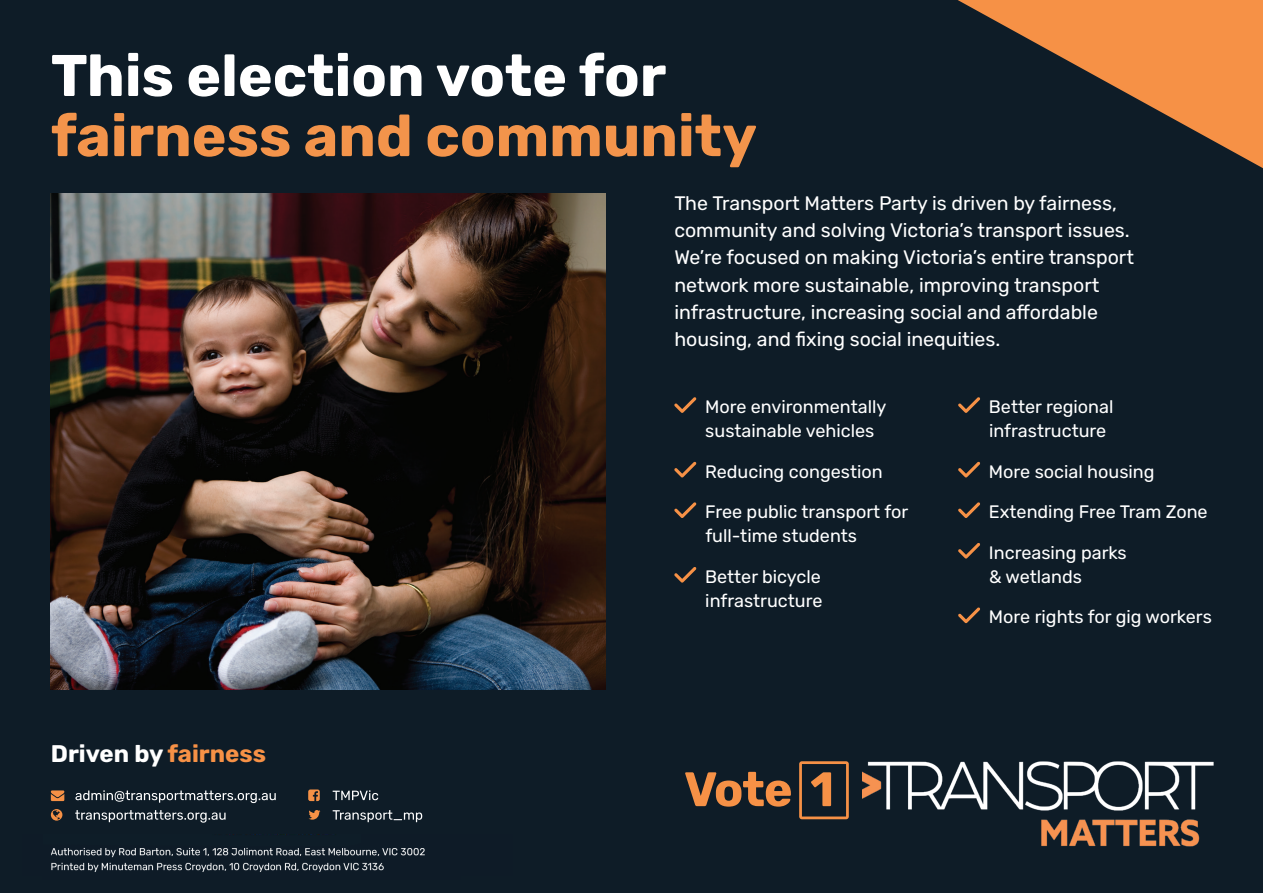
<style>
.page{position:relative;width:1263px;height:893px;background:#0e1c27}
.page>*{position:absolute;margin:0;border:0;box-sizing:border-box;transform-origin:0 0}
.t1{font:700 58.65px "Rubik";color:#f3944b}
.t2{font:700 58.65px "Rubik";color:#fff}
.t3{font:700 24px "Rubik";color:#fff}
.t4{font:19.5px/27px "Rubik";color:#fff}
.t5{font:18px/24px "Rubik";color:#fff}
.s1{color:#f69146}
</style>
<div class="page">
<img style="left:51px;top:194px;width:555px;height:496px">
<svg style="left:958px;top:0;width:305px;height:168px"></svg>
<svg style="left:674px;top:397px;width:22px;height:16px"></svg>
<svg style="left:674px;top:462px;width:22px;height:16px"></svg>
<svg style="left:674px;top:502px;width:22px;height:16px"></svg>
<svg style="left:674px;top:567px;width:22px;height:16px"></svg>
<svg style="left:958px;top:397px;width:22px;height:16px"></svg>
<svg style="left:958px;top:462px;width:22px;height:16px"></svg>
<svg style="left:958px;top:502px;width:22px;height:16px"></svg>
<svg style="left:958px;top:543px;width:22px;height:16px"></svg>
<svg style="left:958px;top:607px;width:22px;height:16px"></svg>
<svg style="left:685px;top:761px;width:164px;height:58px"></svg>
<img style="left:862px;top:761px;width:352px;height:86px">
<svg style="left:333px;top:810px;width:89px;height:12px"></svg>
<svg style="left:309px;top:810px;width:11px;height:10px"></svg>
<svg style="left:333px;top:790px;width:45px;height:10px"></svg>
<svg style="left:308px;top:789px;width:12px;height:12px"></svg>
<svg style="left:75px;top:810px;width:151px;height:13px"></svg>
<svg style="left:51px;top:809px;width:11px;height:12px"></svg>
<svg style="left:75px;top:790px;width:201px;height:13px"></svg>
<svg style="left:51px;top:790px;width:13px;height:11px"></svg>
<img style="left:51px;top:834px;width:374px;height:38px">
<h1 class="t2" style="left:51px;top:41px;width:617px">This election vote for</h1>
<h1 class="t1" style="left:51px;top:102px;width:708px">fairness and community</h1>
<p class="t4" style="left:674px;top:191px;width:461px">The Transport Matters Party is driven by fairness, community and solving Victoria’s transport issues.<br>We’re focused on making Victoria’s entire transport network more sustainable, improving transport infrastructure, increasing social and affordable housing, and fixing social inequities.</p>
<p class="t3" style="left:51px;top:740px;width:217px">Driven by <span class="s1">fairness</span></p>
<p class="t5" style="left:705px;top:395px;width:183px">More environmentally sustainable vehicles</p>
<p class="t5" style="left:705px;top:460px;width:179px">Reducing congestion</p>
<p class="t5" style="left:705px;top:500px;width:205px">Free public transport for full-time students</p>
<p class="t5" style="left:705px;top:565px;width:119px">Better bicycle infrastructure</p>
<p class="t5" style="left:989px;top:395px;width:126px">Better regional infrastructure</p>
<p class="t5" style="left:989px;top:460px;width:167px">More social housing</p>
<p class="t5" style="left:989px;top:500px;width:220px">Extending Free Tram Zone</p>
<p class="t5" style="left:989px;top:541px;width:139px">Increasing parks &amp; wetlands</p>
<p class="t5" style="left:989px;top:605px;width:224px">More rights for gig workers</p>
</div>
